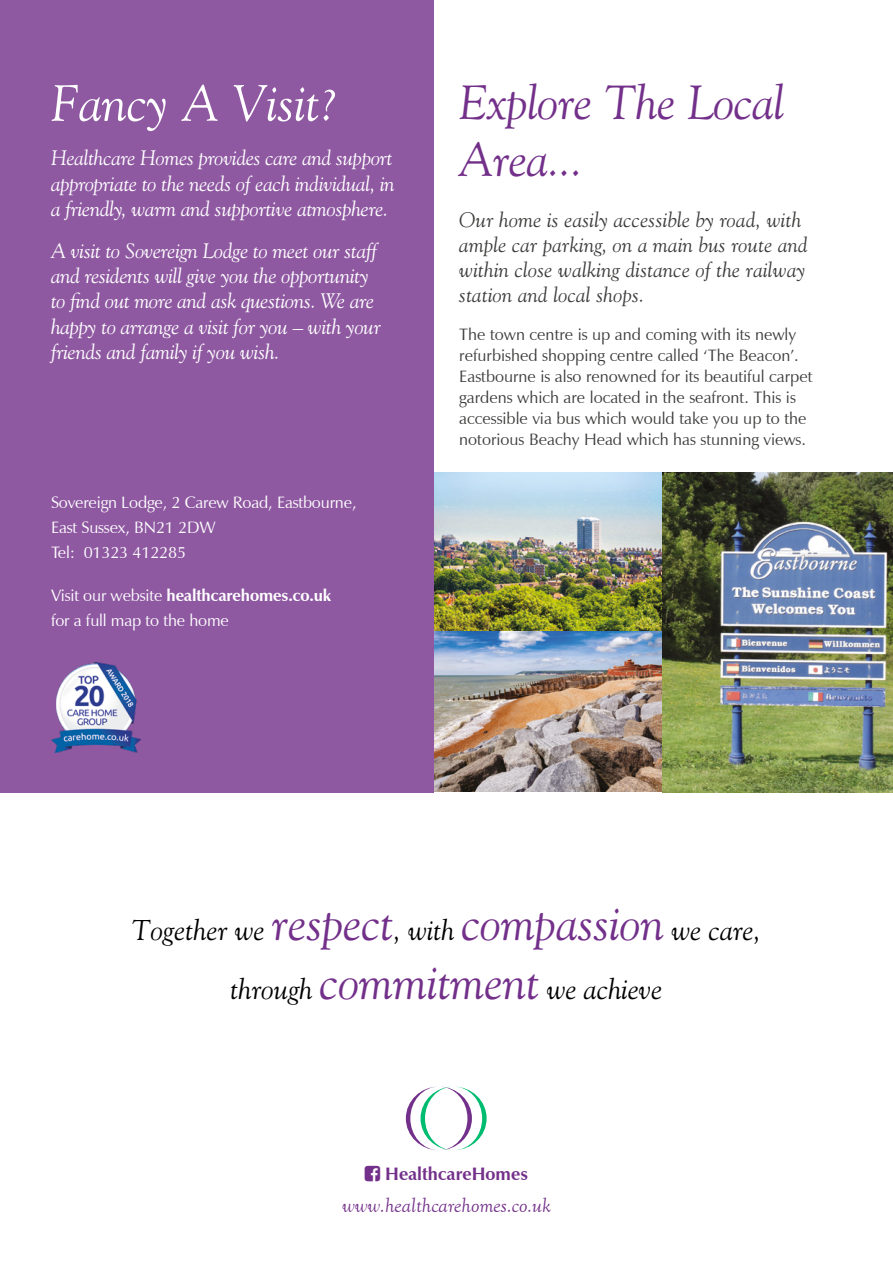
<style>
.page{position:relative;width:893px;height:1263px;background:#fff}
.page>*{position:absolute;margin:0;border:0;box-sizing:border-box;transform-origin:0 0}
.Text{font:italic 51px "Goudy Old Style BT";color:#fff}
.Text-2{font:italic 48px/57px "Goudy Old Style BT";letter-spacing:-.01em;color:#73308a}
.t1{font:italic 28.8px "Goudy Old Style BT";color:#000}
.t2{font:italic 21px/25.2px "Goudy Old Style BT";letter-spacing:-.01em;color:#fff;text-align:justify}
.t3{font:italic 21px/25.2px "Goudy Old Style BT";letter-spacing:.01em;color:#3c3c3b}
.Text-3{font:italic 21px "Goudy Old Style T";color:#73308a}
.Text-4{font:700 18px "Zapf Humanist 601 BT";color:#73308a}
.t4{font:16.5px/21px "Zapf Humanist 601 BT";color:#3c3c3b}
.t5{font:16.5px/25.5px "Zapf Humanist 601 BT";letter-spacing:-.01em;color:#fff}
.s1{font-weight:700}
.s2{font-size:48px;color:#73308a}
</style>
<div class="page">
<img style="left:434px;top:472px;width:459px;height:320px">
<div style="left:0;top:0;width:434px;height:792px;background:#8f59a2"></div>
<svg style="left:406px;top:1086px;width:81px;height:64px"></svg>
<img style="left:51px;top:662px;width:89px;height:90px">
<p class="Text" style="left:51px;top:72px;width:289px">Fancy A Visit?</p>
<p class="t2" style="left:51px;top:145px;width:345px">Healthcare Homes provides care and support appropriate to the needs of each individual, in a friendly, warm and supportive atmosphere.</p>
<p class="t2" style="left:51px;top:238px;width:331px;text-align:left">A visit to Sovereign Lodge to meet our staff and residents will give you the opportunity to find out more and ask questions. We are happy to arrange a visit for you – with your friends and family if you wish.</p>
<p class="t5" style="left:51px;top:489px;width:307px">Sovereign Lodge, 2 Carew Road, Eastbourne,<br>East Sussex, BN21 2DW<br>Tel: 01323 412285</p>
<p class="t5" style="left:51px;top:582px;width:282px">Visit our website <span class="s1">healthcarehomes.co.uk </span>for a full map to the home</p>
<p class="Text-2" style="left:459px;top:73px;width:327px">Explore The Local<br>Area...</p>
<p class="t3" style="left:459px;top:206px;width:350px">Our home is easily accessible by road, with ample car parking, on a main bus route and within close walking distance of the railway station and local shops.</p>
<p class="t4" style="left:459px;top:324px;width:355px">The town centre is up and coming with its newly refurbished shopping centre called ‘The Beacon’.<br>Eastbourne is also renowned for its beautiful carpet gardens which are located in the seafront. This is accessible via bus which would take you up to the notorious Beachy Head which has stunning views.</p>
<p class="t1" style="left:132px;top:912px;width:631px">Together we <span class="s2">respect</span>, with <span class="s2">compassion</span> we care,</p>
<p class="t1" style="left:231px;top:972px;width:433px">through <span class="s2">commitment</span> we achieve</p>
<p class="Text-4" style="left:385px;top:1163px;width:145px">HealthcareHomes</p>
<p class="Text-3" style="left:342px;top:1194px;width:210px">www.healthcarehomes.co.uk</p>
</div>
